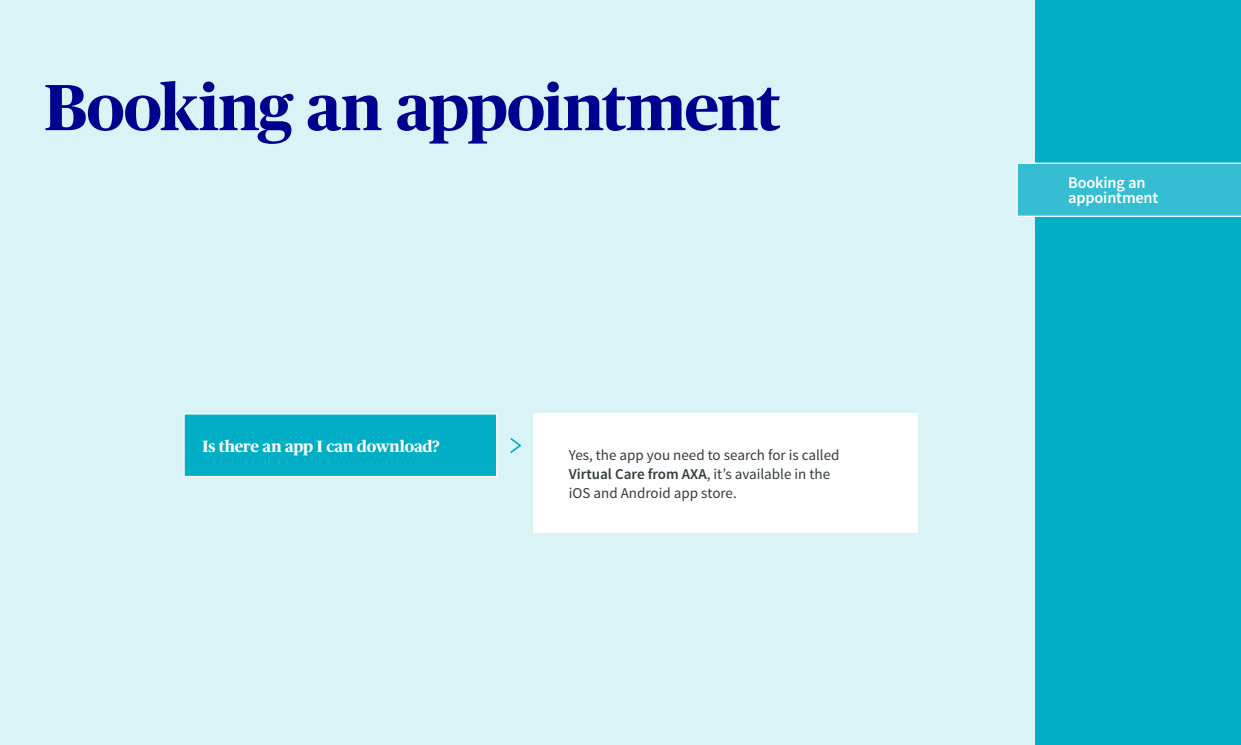
<style>
.page{position:relative;width:1241px;height:745px;background:#fff}
.page>*{position:absolute;margin:0;border:0;box-sizing:border-box;transform-origin:0 0}
.t1{font:700 65px "Publico Headline";letter-spacing:-.02em;color:#00008f}
.BOX_QUESTION{font:700 16.25px "Publico Headline";letter-spacing:-.01em;color:#fff}
.t2{font:600 16.25px/15px "Source Sans Pro";letter-spacing:-.01em;color:#fff}
.COPY{font:15px/18.8px "Source Sans Pro";color:#343c3d}
.s1{font-weight:600}
</style>
<div class="page">
<div style="left:1035px;top:0;width:205px;height:744px;background:#02adc6"></div>
<div style="left:0;top:0;width:1035px;height:744px;background:#d9f3f6"></div>
<svg style="left:1016px;top:162px;width:224px;height:55px;background:#3fc0d3"></svg>
<div style="left:533px;top:413px;width:384px;height:119px;background:#fff"></div>
<div style="left:184px;top:413px;width:312px;height:63px;background:#02adc6"></div>
<div style="left:183px;top:413px;width:314px;height:64px;border:1px solid #fff"></div>
<svg style="left:510px;top:438px;width:11px;height:15px"></svg>
<h1 class="t1" style="left:44px;top:61px;width:737px">Booking an appointment</h1>
<p class="BOX_QUESTION" style="left:202px;top:434px;width:239px">Is there an app I can download?</p>
<p class="COPY" style="left:568px;top:445px;width:272px">Yes, the app you need to search for is called<br><span class="s1">Virtual Care from AXA</span>, it’s available in the iOS and Android app store.</p>
<p class="t2" style="left:1067px;top:176px;width:92px">Booking an appointment</p>
</div>
